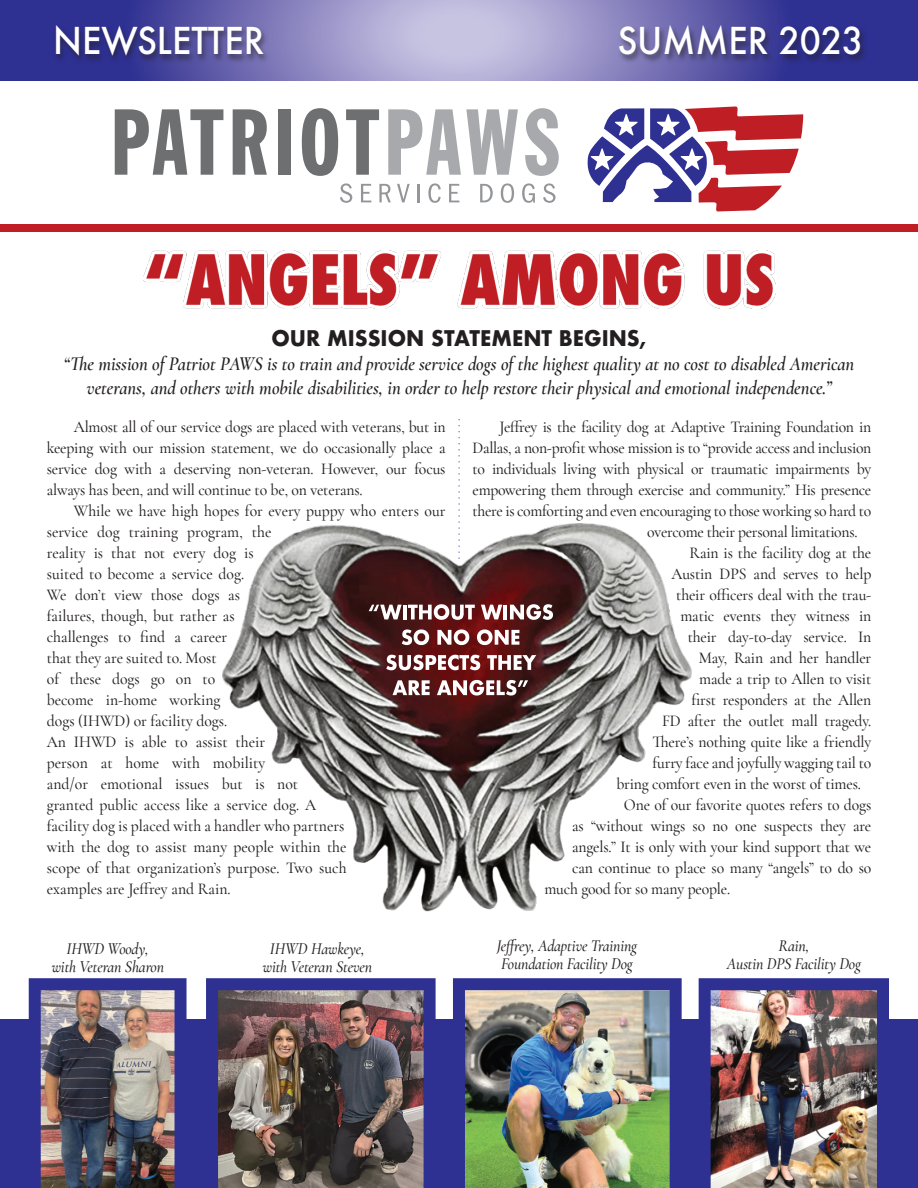
<style>
.page{position:relative;width:918px;height:1188px;background:#fff}
.page>*{position:absolute;margin:0;border:0;box-sizing:border-box;transform-origin:0 0}
.t1{font:500 36px "Futura";color:#fff;scale:.95 1}
.t2{font:700 21px "Futura";color:#231f20;scale:.95 1}
.t3{font:italic 600 19.5px/24px "Cormorant Garamond";color:#231f20;text-align:center;scale:.95 1}
.t4{font:500 16.5px/21px "Cormorant Garamond";letter-spacing:-.01em;color:#231f20;text-align:justify;scale:.95 1}
.t5{font:italic 500 16.5px/18px "Cormorant Garamond";letter-spacing:-.01em;color:#231f20;text-align:center;scale:.95 1}
</style>
<div class="page">
<div style="left:0;top:1019px;width:918px;height:169px;background:#2e3092"></div>
<img style="left:223px;top:524px;width:469px;height:388px">
<img style="left:0;top:0;width:918px;height:81px">
<img style="left:53px;top:25px;width:815px;height:39px">
<svg style="left:115px;top:109px;width:108px;height:66px"></svg>
<svg style="left:233px;top:109px;width:34px;height:66px"></svg>
<div style="left:278px;top:109px;width:13px;height:66px;background:#6d6f71"></div>
<svg style="left:302px;top:108px;width:36px;height:68px"></svg>
<svg style="left:346px;top:109px;width:33px;height:66px"></svg>
<svg style="left:388px;top:109px;width:130px;height:66px"></svg>
<svg style="left:525px;top:108px;width:34px;height:68px"></svg>
<svg style="left:340px;top:183px;width:12px;height:20px"></svg>
<svg style="left:361px;top:184px;width:10px;height:18px"></svg>
<svg style="left:379px;top:184px;width:12px;height:18px"></svg>
<svg style="left:397px;top:184px;width:13px;height:18px"></svg>
<hr style="left:417px;top:184px;width:3px;height:18px;background:#939598">
<svg style="left:428px;top:183px;width:13px;height:20px"></svg>
<svg style="left:449px;top:184px;width:10px;height:18px"></svg>
<svg style="left:480px;top:184px;width:13px;height:18px"></svg>
<svg style="left:501px;top:183px;width:13px;height:20px"></svg>
<svg style="left:522px;top:183px;width:13px;height:20px"></svg>
<svg style="left:543px;top:183px;width:13px;height:20px"></svg>
<svg style="left:587px;top:107px;width:216px;height:104px"></svg>
<div style="left:0;top:224px;width:918px;height:8px;background:#be1e24"></div>
<img style="left:144px;top:250px;width:632px;height:58px">
<svg style="left:369px;top:605px;width:33px;height:14px"></svg>
<hr style="left:403px;top:605px;width:4px;height:14px;background:#fff">
<svg style="left:408px;top:604px;width:67px;height:16px"></svg>
<svg style="left:481px;top:605px;width:21px;height:14px"></svg>
<hr style="left:504px;top:605px;width:3px;height:14px;background:#fff">
<svg style="left:510px;top:604px;width:43px;height:16px"></svg>
<svg style="left:402px;top:629px;width:27px;height:16px"></svg>
<svg style="left:437px;top:629px;width:32px;height:16px"></svg>
<svg style="left:477px;top:629px;width:42px;height:16px"></svg>
<svg style="left:386px;top:655px;width:94px;height:15px"></svg>
<svg style="left:487px;top:655px;width:49px;height:15px"></svg>
<svg style="left:393px;top:680px;width:37px;height:15px"></svg>
<svg style="left:437px;top:680px;width:91px;height:16px"></svg>
<svg style="left:458px;top:420px;width:2px;height:139px"></svg>
<img style="left:29px;top:978px;width:158px;height:210px">
<img style="left:206px;top:978px;width:230px;height:210px">
<img style="left:453px;top:978px;width:229px;height:210px">
<img style="left:699px;top:978px;width:190px;height:210px">
<h1 class="t1" style="left:53px;top:25px;width:224px">NEWSLETTER</h1>
<h1 class="t1" style="left:617px;top:25px;width:260px">SUMMER 2023</h1>
<p class="t2" style="left:272px;top:329px;width:396px">OUR MISSION STATEMENT BEGINS,</p>
<p class="t3" style="left:64px;top:352px;width:834px">“The mission of Patriot PAWS is to train and provide service dogs of the highest quality at no cost to disabled American veterans, and others with mobile disabilities, in order to help restore their physical and emotional independence.”</p>
<p class="t4" style="left:47px;top:416px;width:421px;text-indent:27px">Almost all of our service dogs are placed with veterans, but in keeping with our mission statement, we do occasionally place a service dog with a deserving non-veteran. However, our focus always has been, and will continue to be, on veterans.</p>
<p class="t4" style="left:47px;top:500px;width:421px;text-align:left;text-indent:27px">While we have high hopes for every puppy who enters our service dog training program, the<br>reality is that not every dog is<br>suited to become a service dog.<br>We don’t view those dogs as<br>failures, though, but rather as<br>challenges to find a career<br>that they are suited to. Most<br>of these dogs go on to<br>become in-home working<br>dogs (IHWD) or facility dogs.<br>An IHWD is able to assist their<br>person at home with mobility<br>and/or emotional issues but is not<br>granted public access like a service dog. A<br>facility dog is placed with a handler who partners<br>with the dog to assist many people within the<br>scope of that organization’s purpose. Two such<br>examples are Jeffrey and Rain.</p>
<p class="t4" style="left:500px;top:416px;width:393px">Jeffrey is the facility dog at Adaptive Training Foundation in</p>
<p class="t4" style="left:473px;top:437px;width:421px">Dallas, a non-profit whose mission is to “provide access and inclusion</p>
<p class="t4" style="left:473px;top:458px;width:421px">to individuals living with physical or traumatic impairments by</p>
<p class="t4" style="left:473px;top:479px;width:421px">empowering them through exercise and community.” His presence</p>
<p class="t4" style="left:473px;top:500px;width:421px">there is comforting and even encouraging to those working so hard to</p>
<p class="t4" style="left:647px;top:521px;width:223px">overcome their personal limitations.</p>
<p class="t4" style="left:690px;top:542px;width:193px">Rain is the facility dog at the</p>
<p class="t4" style="left:671px;top:563px;width:212px">Austin DPS and serves to help</p>
<p class="t4" style="left:676px;top:584px;width:207px">their officers deal with the trau-</p>
<p class="t4" style="left:680px;top:605px;width:203px">matic events they witness in</p>
<p class="t4" style="left:688px;top:626px;width:195px">their day-to-day service. In</p>
<p class="t4" style="left:699px;top:647px;width:183px">May, Rain and her handler</p>
<p class="t4" style="left:699px;top:668px;width:183px">made a trip to Allen to visit</p>
<p class="t4" style="left:691px;top:689px;width:191px">first responders at the Allen</p>
<p class="t4" style="left:662px;top:710px;width:222px">FD after the outlet mall tragedy.</p>
<p class="t4" style="left:653px;top:731px;width:232px">There’s nothing quite like a friendly</p>
<p class="t4" style="left:653px;top:752px;width:232px">furry face and joyfully wagging tail to</p>
<p class="t4" style="left:616px;top:773px;width:259px">bring comfort even in the worst of times.</p>
<p class="t4" style="left:624px;top:794px;width:262px">One of our favorite quotes refers to dogs</p>
<p class="t4" style="left:572px;top:815px;width:316px">as “without wings so no one suspects they are</p>
<p class="t4" style="left:572px;top:836px;width:316px">angels.” It is only with your kind support that we</p>
<p class="t4" style="left:572px;top:857px;width:316px">can continue to place so many “angels” to do so</p>
<p class="t4" style="left:544px;top:878px;width:197px">much good for so many people.</p>
<p class="t5" style="left:497px;top:937px;width:149px;text-align:left">Jeffrey, Adaptive Training<br>Foundation Facility Dog</p>
<p class="t5" style="left:51px;top:939px;width:120px">IHWD Woody,<br>with Veteran Sharon</p>
<p class="t5" style="left:727px;top:937px;width:143px">Rain,<br>Austin DPS Facility Dog</p>
<p class="t5" style="left:262px;top:939px;width:117px">IHWD Hawkeye, with Veteran Steven</p>
</div>
